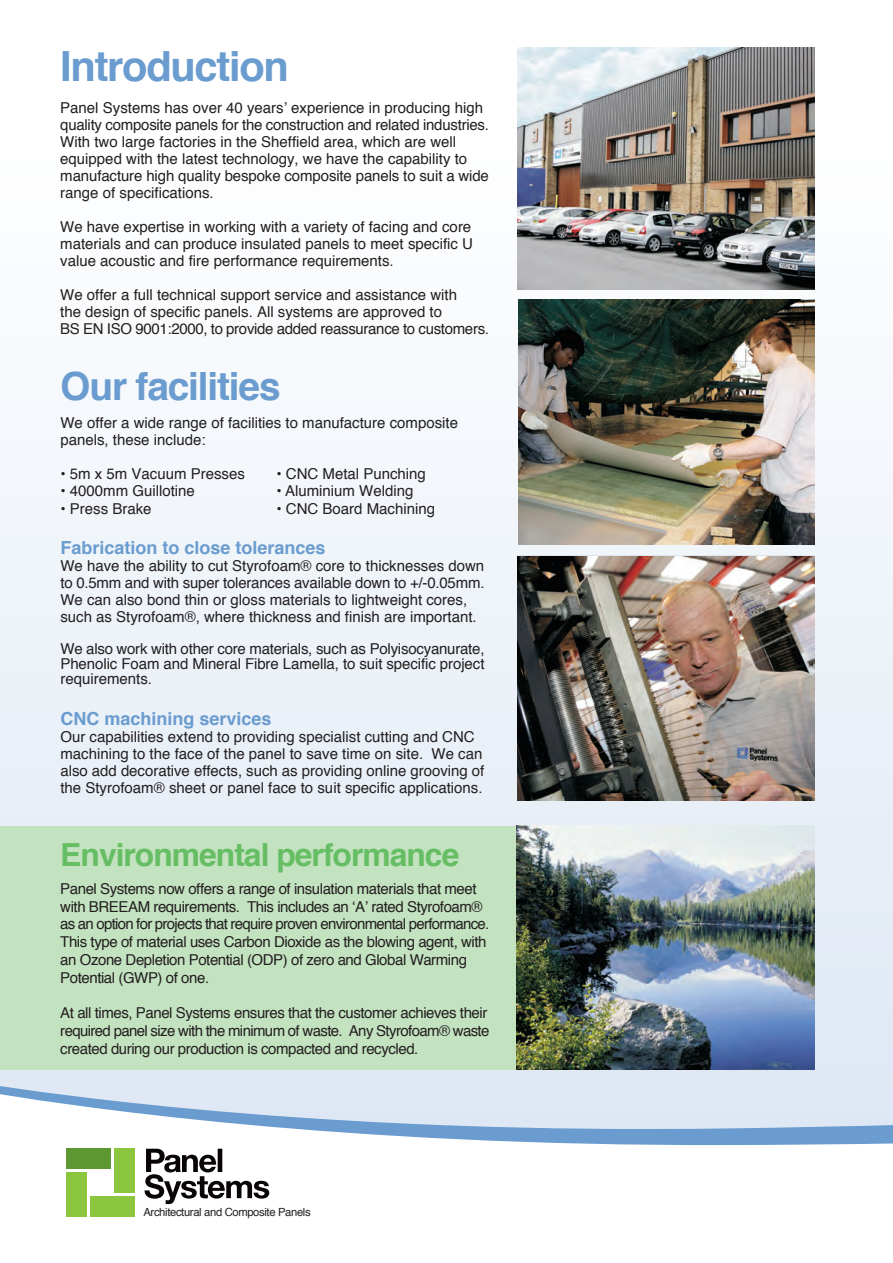
<style>
.page{position:relative;width:893px;height:1263px;background:#fff}
.page>*{position:absolute;margin:0;border:0;box-sizing:border-box;transform-origin:0 0}
.t1{font:700 41.55px "Helvetica";letter-spacing:-.03em;color:#6a9ccf}
.t2{font:700 39px "Helvetica";letter-spacing:-.03em;color:#6a9ccf}
.t3{font:700 31.8px "Helvetica";letter-spacing:-.03em;color:#66be64}
.t4{font:700 18px "Helvetica";color:#6a9ccf}
.t5{font:15px/17px "Helvetica";color:#231f20}
.t6{font:15px/17.9px "Helvetica";letter-spacing:-.03em;color:#231f20}
.t7{font:11.25px "Helvetica";letter-spacing:-.03em;color:#231f20}
</style>
<div class="page">
<div style="left:0;top:156px;width:893px;height:999px;background:#f2f6fb"></div>
<div style="left:0;top:826px;width:815px;height:243px;background:#c3e2c0"></div>
<img style="left:516px;top:826px;width:299px;height:229px">
<svg style="left:0;top:1055px;width:893px;height:31px;fill:#e0e8f4"></svg>
<svg style="left:0;top:1086px;width:893px;height:119px;fill:#fff"></svg>
<img style="left:519px;top:300px;width:296px;height:244px">
<img style="left:517px;top:556px;width:297px;height:245px">
<img style="left:517px;top:48px;width:298px;height:242px">
<div style="left:66px;top:1148px;width:45px;height:21px;background:#5c9731"></div>
<div style="left:90px;top:1196px;width:45px;height:21px;background:#8bc63e"></div>
<div style="left:114px;top:1148px;width:21px;height:45px;background:#8bc63e"></div>
<div style="left:66px;top:1172px;width:21px;height:45px;background:#8bc63e"></div>
<svg style="left:144px;top:1149px;width:125px;height:55px"></svg>
<h1 class="t1" style="left:60px;top:49px;width:230px">Introduction</h1>
<p class="t5" style="left:60px;top:101px;width:430px">Panel Systems has over 40 years’ experience in producing high quality composite panels for the construction and related industries.<br>With two large factories in the Sheffield area, which are well equipped with the latest technology, we have the capability to manufacture high quality bespoke composite panels to suit a wide range of specifications.</p>
<p class="t5" style="left:60px;top:219px;width:414px;text-align:justify">We have expertise in working with a variety of facing and core materials and can produce insulated panels to meet specific U value acoustic and fire performance requirements.</p>
<p class="t5" style="left:60px;top:287px;width:430px">We offer a full technical support service and assistance with<br>the design of specific panels. All systems are approved to<br>BS EN ISO 9001:2000, to provide added reassurance to customers.</p>
<h2 class="t2" style="left:60px;top:370px;width:222px">Our facilities</h2>
<p class="t5" style="left:60px;top:415px;width:399px">We offer a wide range of facilities to manufacture composite panels, these include:</p>
<p class="t5" style="left:60px;top:467px;width:186px">• 5m x 5m Vacuum Presses</p>
<p class="t5" style="left:276px;top:467px;width:151px">• CNC Metal Punching</p>
<p class="t5" style="left:60px;top:484px;width:136px">• 4000mm Guillotine</p>
<p class="t5" style="left:276px;top:484px;width:138px">• Aluminium Welding</p>
<p class="t5" style="left:60px;top:501px;width:93px">• Press Brake</p>
<p class="t5" style="left:276px;top:501px;width:160px">• CNC Board Machining</p>
<p class="t4" style="left:60px;top:540px;width:267px">Fabrication to close tolerances</p>
<p class="t5" style="left:60px;top:558px;width:426px">We have the ability to cut Styrofoam® core to thicknesses down to 0.5mm and with super tolerances available down to +/-0.05mm.<br>We can also bond thin or gloss materials to lightweight cores, such as Styrofoam®, where thickness and finish are important.</p>
<p class="t5" style="left:60px;top:643px;width:426px;line-height:15px;text-align:justify">We also work with other core materials, such as Polyisocyanurate, Phenolic Foam and Mineral Fibre Lamella, to suit specific project requirements.</p>
<p class="t4" style="left:60px;top:711px;width:213px">CNC machining services</p>
<p class="t5" style="left:60px;top:729px;width:425px">Our capabilities extend to providing specialist cutting and CNC machining to the face of the panel to save time on site. We can also add decorative effects, such as providing online grooving of the Styrofoam® sheet or panel face to suit specific applications.</p>
<h3 class="t3" style="left:60px;top:842px;width:401px">Environmental performance</h3>
<p class="t6" style="left:60px;top:881px;width:431px">Panel Systems now offers a range of insulation materials that meet with BREEAM requirements. This includes an ‘A’ rated Styrofoam® as an option for projects that require proven environmental performance.<br>This type of material uses Carbon Dioxide as the blowing agent, with an Ozone Depletion Potential (ODP) of zero and Global Warming Potential (GWP) of one.</p>
<p class="t6" style="left:60px;top:1005px;width:431px">At all times, Panel Systems ensures that the customer achieves their required panel size with the minimum of waste. Any Styrofoam® waste created during our production is compacted and recycled.</p>
<p class="t7" style="left:143px;top:1207px;width:169px">Architectural and Composite Panels</p>
</div>
